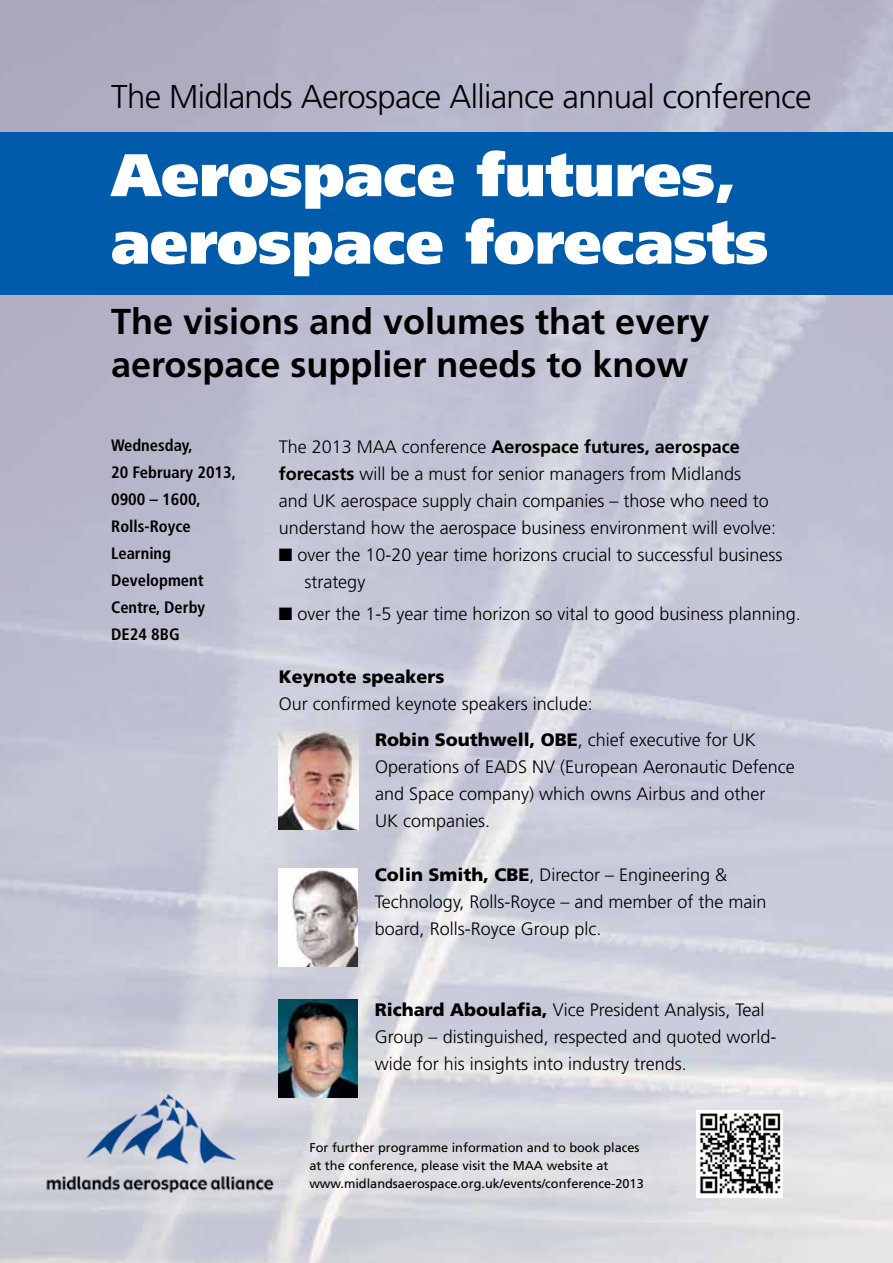
<style>
.page{position:relative;width:893px;height:1263px;background:#fff}
.page>*{position:absolute;margin:0;border:0;box-sizing:border-box;transform-origin:0 0}
.t1{font:900 60px/67.5px "Frutiger";color:#fff}
.t2{font:700 36px/43.2px "Frutiger";color:#000}
.t3{font:300 33px "Frutiger";letter-spacing:-.02em;color:#000}
.t4{font:300 18px/27px "Frutiger";color:#000}
.t5{font:900 18px "Frutiger";color:#000}
.t6{font:700 condensed 16.5px/27px "Frutiger";color:#000}
.t7{font:12.75px/18px "Frutiger";color:#000}
.s1{font-weight:700}
.s2{font-weight:900}
</style>
<div class="page">
<img style="left:0;top:0;width:893px;height:1263px">
<img style="left:279px;top:731px;width:79px;height:98px">
<img style="left:279px;top:868px;width:79px;height:99px">
<img style="left:279px;top:999px;width:79px;height:98px">
<div style="left:0;top:132px;width:893px;height:162px;background:#005baa"></div>
<img style="left:26px;top:1073px;width:268px;height:136px">
<img style="left:697px;top:1110px;width:86px;height:87px">
<h3 class="t3" style="left:111px;top:78px;width:702px">The Midlands Aerospace Alliance annual conference</h3>
<h1 class="t1" style="left:111px;top:141px;width:658px">Aerospace futures, aerospace forecasts</h1>
<h2 class="t2" style="left:111px;top:300px;width:600px">The visions and volumes that every aerospace supplier needs to know</h2>
<p class="t6" style="left:111px;top:432px;width:126px">Wednesday,<br>20 February 2013,<br>0900 – 1600,<br>Rolls-Royce<br>Learning<br>Development<br>Centre, Derby<br>DE24 8BG</p>
<p class="t4" style="left:279px;top:433px;width:499px">The 2013 MAA conference <span class="s1">Aerospace futures, aerospace forecasts</span> will be a must for senior managers from Midlands<br>and UK aerospace supply chain companies – those who need to understand how the aerospace business environment will evolve:</p>
<p class="t4" style="left:304px;top:541px;width:480px;text-indent:-26px">■ over the 10-20 year time horizons crucial to successful business strategy</p>
<p class="t4" style="left:279px;top:600px;width:523px">■ over the 1-5 year time horizon so vital to good business planning.</p>
<p class="t5" style="left:279px;top:665px;width:167px">Keynote speakers</p>
<p class="t4" style="left:375px;top:685px;width:382px;line-height:36px;text-indent:-96px">Our confirmed keynote speakers include:<br><span class="s2">Robin Southwell, OBE</span>, chief executive for UK</p>
<p class="t4" style="left:375px;top:753px;width:421px">Operations of EADS NV (European Aeronautic Defence and Space company) which owns Airbus and other<br>UK companies.</p>
<p class="t4" style="left:375px;top:861px;width:393px"><span class="s2">Colin Smith, CBE</span>, Director – Engineering &amp;<br>Technology, Rolls-Royce – and member of the main board, Rolls-Royce Group plc.</p>
<p class="t4" style="left:375px;top:996px;width:403px"><span class="s2">Richard Aboulafia,</span> Vice President Analysis, Teal<br>Group – distinguished, respected and quoted world&shy;wide for his insights into industry trends.</p>
<p class="t7" style="left:309px;top:1138px;width:336px">For further programme information and to book places at the conference, please visit the MAA website at www.midlandsaerospace.org.uk/events/conference-2013</p>
</div>
